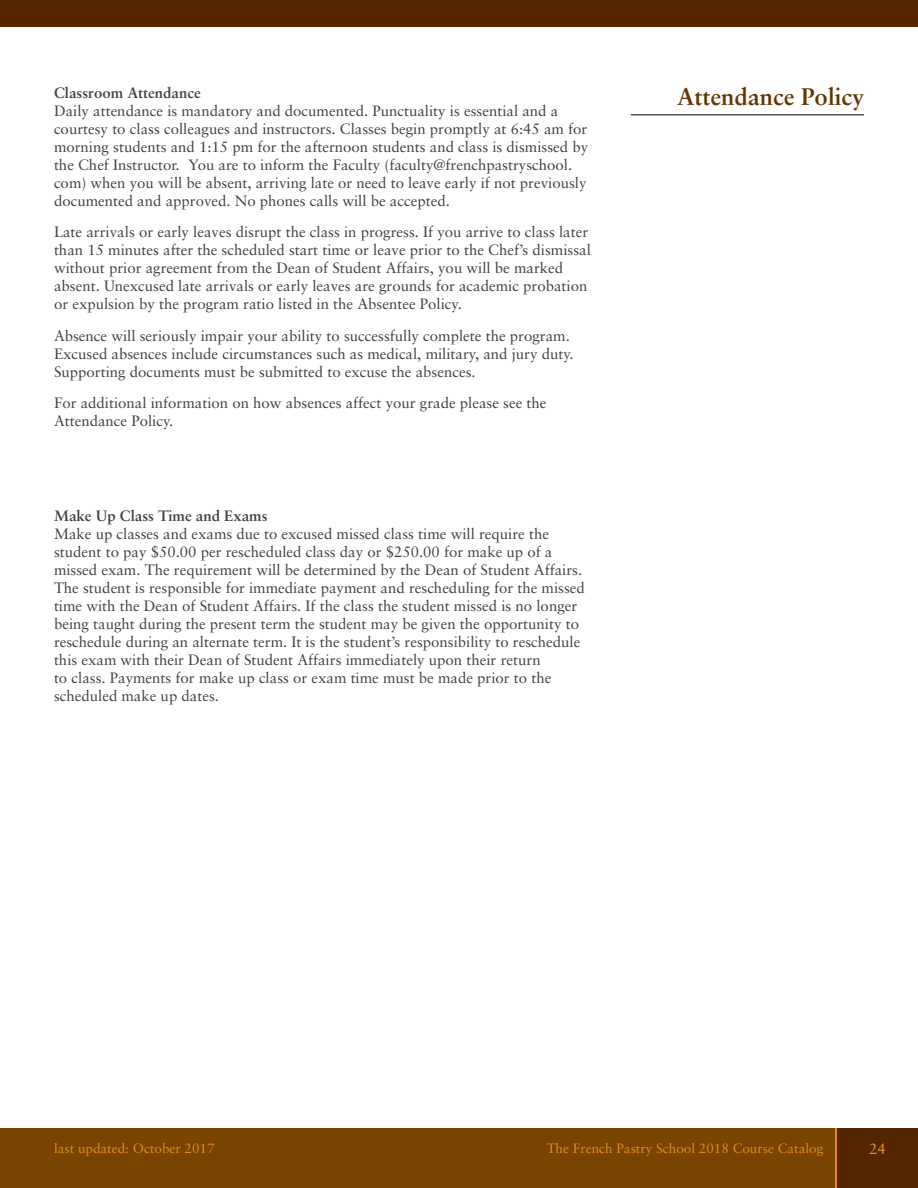
<style>
.page{position:relative;width:918px;height:1188px;background:#fff}
.page>*{position:absolute;margin:0;border:0;box-sizing:border-box;transform-origin:0 0}
.t1{font:700 24px "Sabon LT";color:#663600}
.t2{font:15px/18px "Sabon LT";color:#414042}
.t3{font:700 15px "Sabon LT";color:#414042}
.t4{font:15px "Sabon LT";color:#e2952f}
.t5{font:13.5px "Sabon LT";color:#df8c19}
</style>
<div class="page">
<div style="left:0;top:1128px;width:918px;height:60px;background:#794400"></div>
<div style="left:836px;top:1128px;width:82px;height:60px;background:#552500"></div>
<hr style="left:836px;top:1128px;width:1px;height:60px;background:#df8c19">
<div style="left:0;top:0;width:918px;height:27px;background:#552500"></div>
<hr style="left:631px;top:114px;width:233px;height:1px;background:#000">
<p class="t3" style="left:54px;top:83px;width:148px">Classroom Attendance</p>
<p class="t2" style="left:54px;top:102px;width:536px">Daily attendance is mandatory and documented. Punctuality is essential and a courtesy to class colleagues and instructors. Classes begin promptly at 6:45 am for morning students and 1:15 pm for the afternoon students and class is dismissed by the Chef Instructor. You are to inform the Faculty (faculty@frenchpastryschool. com) when you will be absent, arriving late or need to leave early if not previously documented and approved. No phones calls will be accepted.</p>
<p class="t2" style="left:54px;top:223px;width:538px">Late arrivals or early leaves disrupt the class in progress. If you arrive to class later than 15 minutes after the scheduled start time or leave prior to the Chef’s dismissal without prior agreement from the Dean of Student Affairs, you will be marked absent. Unexcused late arrivals or early leaves are grounds for academic probation or expulsion by the program ratio listed in the Absentee Policy.</p>
<p class="t2" style="left:54px;top:327px;width:521px">Absence will seriously impair your ability to successfully complete the program.<br>Excused absences include circumstances such as medical, military, and jury duty.<br>Supporting documents must be submitted to excuse the absences.</p>
<p class="t2" style="left:54px;top:394px;width:494px">For additional information on how absences affect your grade please see the<br>Attendance Policy.</p>
<p class="t3" style="left:54px;top:506px;width:215px">Make Up Class Time and Exams</p>
<p class="t2" style="left:54px;top:525px;width:532px">Make up classes and exams due to excused missed class time will require the student to pay $50.00 per rescheduled class day or $250.00 for make up of a missed exam. The requirement will be determined by the Dean of Student Affairs.<br>The student is responsible for immediate payment and rescheduling for the missed time with the Dean of Student Affairs. If the class the student missed is no longer being taught during the present term the student may be given the opportunity to reschedule during an alternate term. It is the student’s responsibility to reschedule this exam with their Dean of Student Affairs immediately upon their return<br>to class. Payments for make up class or exam time must be made prior to the scheduled make up dates.</p>
<h1 class="t1" style="left:677px;top:82px;width:188px">Attendance Policy</h1>
<p class="t5" style="left:54px;top:1141px;width:162px">last updated: October 2017</p>
<p class="t5" style="left:547px;top:1141px;width:278px">The French Pastry School 2018 Course Catalog</p>
<p class="t4" style="left:869px;top:1139px;width:18px">24</p>
</div>
